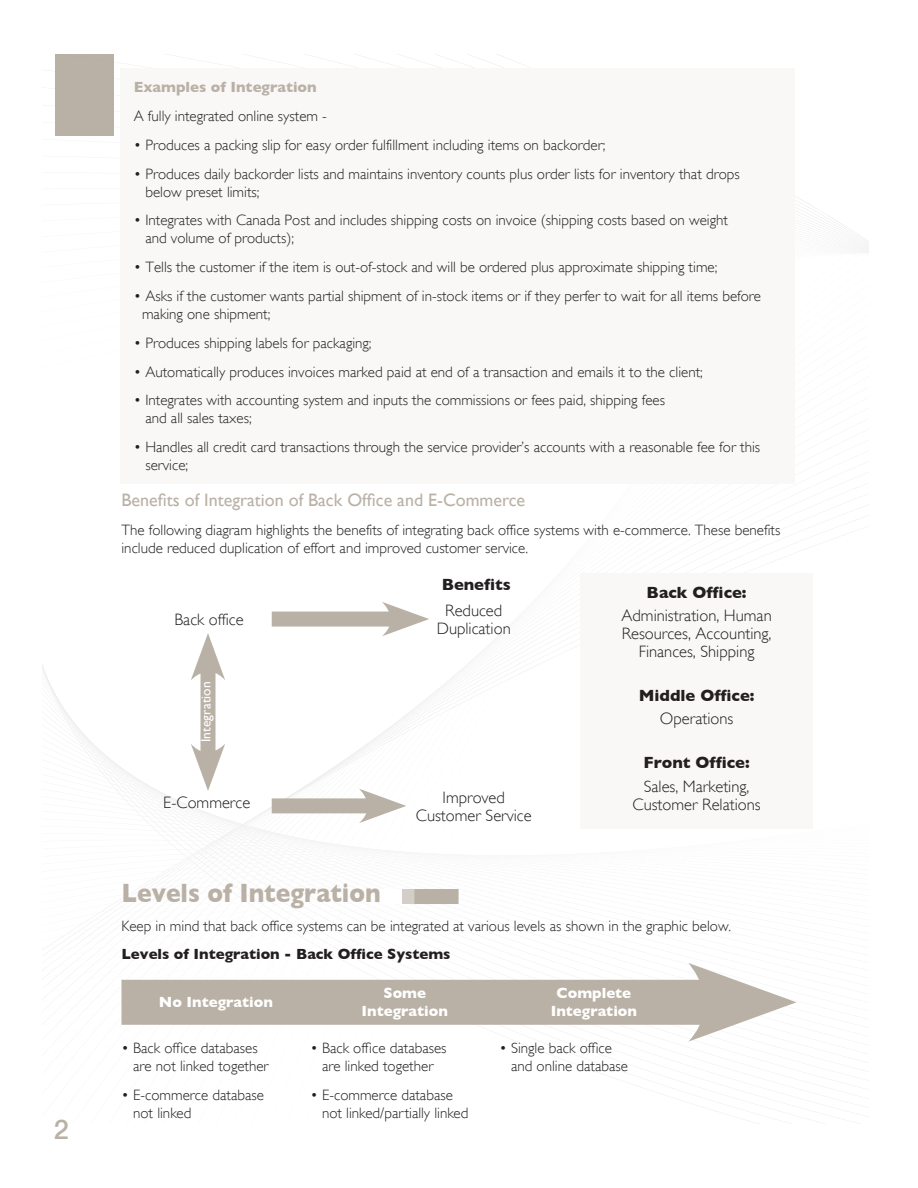
<style>
.page{position:relative;width:918px;height:1188px;background:#fff}
.page>*{position:absolute;margin:0;border:0;box-sizing:border-box;transform-origin:0 0}
.t1{font:700 27px "Gill Sans";color:#bab1a6;scale:.91 1}
.PageNumberRight{font:500 27px "Helvetica Neue";color:#bab1a6}
.Page_subhead_2{font:18px "Gill Sans";color:#bab1a6}
.Page_notes{font:300 16.5px/18px "Gill Sans";color:#231f20;text-align:center}
.Page_bodytext{font:300 16.5px/18px "Gill Sans";color:#231f20;text-align:center}
.Page_notes-2{font:700 16.5px "Gill Sans";color:#231f20}
.Page_bodytext-2{font:700 16.5px "Gill Sans";letter-spacing:-.005em;color:#231f20}
.Page_notes-3{font:300 15px/18px "Gill Sans";color:#231f20}
.Page_bodytext-3{font:300 15px/18px "Gill Sans";color:#231f20}
.Page_subhead_2-2{font:300 15px/18px "Gill Sans";color:#231f20}
.Page_bodytext-4{font:700 15px/18px "Gill Sans";color:#fff;text-align:center}
.Page_bodytext-5{font:700 15px "Gill Sans";color:#231f20}
.Page_notes-4{font:700 15px "Gill Sans";color:#bab1a6}
.Page_bodytext-6{font:13.5px "Gill Sans";letter-spacing:.01em;color:#fff}
</style>
<div class="page">
<svg style="left:43px;top:773px;width:645px;height:252px"></svg>
<div style="left:120px;top:68px;width:675px;height:416px;background:#f9f8f6"></div>
<div style="left:580px;top:573px;width:233px;height:256px;background:#f9f8f6"></div>
<div style="left:201px;top:661px;width:15px;height:102px;background:#bab1a6"></div>
<svg style="left:191px;top:744px;width:34px;height:47px"></svg>
<svg style="left:191px;top:633px;width:34px;height:47px"></svg>
<div style="left:272px;top:612px;width:129px;height:15px;background:#bab1a6"></div>
<svg style="left:382px;top:602px;width:47px;height:34px"></svg>
<div style="left:272px;top:798px;width:106px;height:15px;background:#bab1a6"></div>
<svg style="left:359px;top:789px;width:47px;height:34px"></svg>
<div style="left:414px;top:889px;width:45px;height:15px;background:#bab1a6"></div>
<div style="left:402px;top:889px;width:12px;height:15px;background:#d4cec8"></div>
<div style="left:380px;top:889px;width:22px;height:15px;background:#fff"></div>
<div style="left:122px;top:980px;width:603px;height:45px;background:#bab1a6"></div>
<svg style="left:688px;top:963px;width:108px;height:79px"></svg>
<p class="PageNumberRight" style="left:54px;top:1108px;width:17px">2</p>
<p class="Page_notes-4" style="left:134px;top:78px;width:185px">Examples of Integration</p>
<p class="Page_notes-3" style="left:134px;top:106px;width:195px">A fully integrated online system -</p>
<p class="Page_notes-3" style="left:134px;top:135px;width:473px">• Produces a packing slip for easy order fulfillment including items on backorder;</p>
<p class="Page_notes-3" style="left:145px;top:164px;width:596px;text-indent:-12px">• Produces daily backorder lists and maintains inventory counts plus order lists for inventory that drops below preset limits;</p>
<p class="Page_notes-3" style="left:145px;top:211px;width:584px;text-indent:-12px">• Integrates with Canada Post and includes shipping costs on invoice (shipping costs based on weight and volume of products);</p>
<p class="Page_notes-3" style="left:134px;top:258px;width:585px">• Tells the customer if the item is out-of-stock and will be ordered plus approximate shipping time;</p>
<p class="Page_notes-3" style="left:142px;top:286px;width:621px;text-indent:-8px">• Asks if the customer wants partial shipment of in-stock items or if they perfer to wait for all items before making one shipment;</p>
<p class="Page_notes-3" style="left:134px;top:333px;width:239px">• Produces shipping labels for packaging;</p>
<p class="Page_notes-3" style="left:134px;top:362px;width:571px">• Automatically produces invoices marked paid at end of a transaction and emails it to the client;</p>
<p class="Page_notes-3" style="left:145px;top:391px;width:521px;text-indent:-12px">• Integrates with accounting system and inputs the commissions or fees paid, shipping fees and all sales taxes;</p>
<p class="Page_notes-3" style="left:145px;top:438px;width:616px;text-indent:-12px">• Handles all credit card transactions through the service provider’s accounts with a reasonable fee for this service;</p>
<p class="Page_subhead_2" style="left:121px;top:489px;width:405px">Benefits of Integration of Back Office and E-Commerce</p>
<p class="Page_subhead_2-2" style="left:121px;top:520px;width:660px">The following diagram highlights the benefits of integrating back office systems with e-commerce. These benefits include reduced duplication of effort and improved customer service.</p>
<p class="Page_notes-2" style="left:647px;top:582px;width:101px">Back Office:</p>
<p class="Page_notes" style="left:622px;top:606px;width:152px">Administration, Human<br>Resources, Accounting,<br>Finances, Shipping</p>
<p class="Page_notes-2" style="left:639px;top:686px;width:117px">Middle Office:</p>
<p class="Page_notes" style="left:660px;top:709px;width:75px">Operations</p>
<p class="Page_notes-2" style="left:644px;top:753px;width:108px">Front Office:</p>
<p class="Page_notes" style="left:633px;top:776px;width:130px">Sales, Marketing,<br>Customer Relations</p>
<p class="Page_bodytext-2" style="left:442px;top:574px;width:71px">Benefits</p>
<p class="Page_bodytext" style="left:175px;top:610px;width:71px">Back office</p>
<p class="Page_bodytext" style="left:437px;top:601px;width:75px">Reduced<br>Duplication</p>
<p class="Page_bodytext-6" style="left:198px;top:742px;width:62px;rotate:-90deg">Integration</p>
<p class="Page_bodytext" style="left:163px;top:793px;width:88px">E-Commerce</p>
<p class="Page_bodytext" style="left:416px;top:787px;width:117px">Improved<br>Customer Service</p>
<p class="t1" style="left:122px;top:877px;width:287px">Levels of Integration</p>
<p class="Page_bodytext-3" style="left:122px;top:916px;width:611px">Keep in mind that back office systems can be integrated at various levels as shown in the graphic below.</p>
<p class="Page_bodytext-5" style="left:122px;top:946px;width:330px">Levels of Integration - Back Office Systems</p>
<p class="Page_bodytext-4" style="left:159px;top:993px;width:115px">No Integration</p>
<p class="Page_bodytext-4" style="left:362px;top:984px;width:88px">Some<br>Integration</p>
<p class="Page_bodytext-4" style="left:551px;top:984px;width:88px">Complete<br>Integration</p>
<p class="Page_bodytext-3" style="left:133px;top:1038px;width:137px;text-indent:-12px">• Back office databases are not linked together</p>
<p class="Page_bodytext-3" style="left:133px;top:1085px;width:132px;text-indent:-12px">• E-commerce database not linked</p>
<p class="Page_bodytext-3" style="left:310px;top:1038px;width:138px;text-align:center">• Back office databases are linked together</p>
<p class="Page_bodytext-3" style="left:322px;top:1085px;width:148px;text-indent:-12px">• E-commerce database not linked/partially linked</p>
<p class="Page_bodytext-3" style="left:511px;top:1038px;width:118px;text-indent:-12px">• Single back office and online database</p>
</div>
